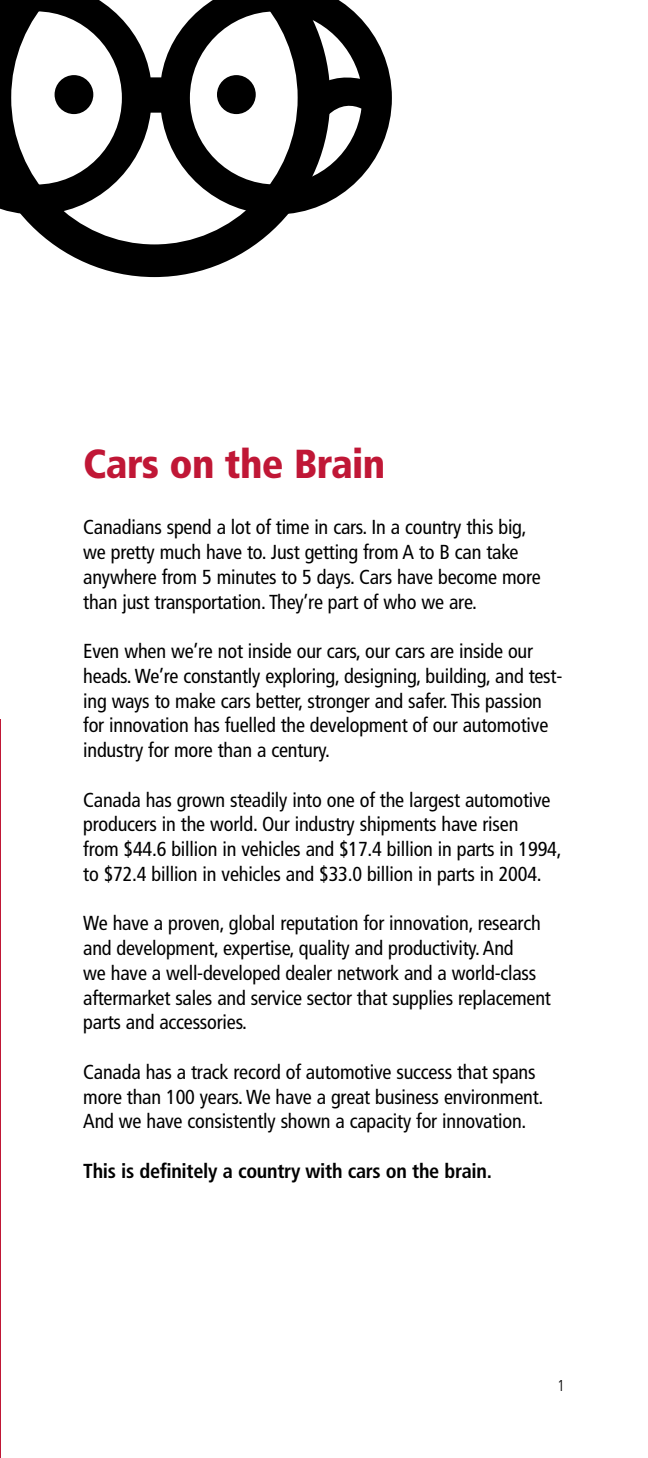
<style>
.page{position:relative;width:648px;height:1458px;background:#fff}
.page>*{position:absolute;margin:0;border:0;box-sizing:border-box;transform-origin:0 0}
.Red_Section_Heads{font:900 condensed 40.5px "Frutiger";letter-spacing:-.015em;color:#c01736}
.Reg_Text{font:condensed 20.25px/24.8px "Frutiger";letter-spacing:-.01em;color:#000}
.Reg_Text-2{font:700 condensed 20.25px "Frutiger";letter-spacing:-.015em;color:#000}
.t1{font:300 condensed 15.75px "Frutiger";color:#000}
</style>
<div class="page">
<hr style="left:0;top:719px;width:1px;height:739px;background:#c01736">
<svg style="left:21px;top:214px;width:267px;height:63px"></svg>
<svg style="left:0;top:0;width:392px;height:214px"></svg>
<div style="left:55px;top:75px;width:38px;height:39px;background:#000;border-radius:50%"></div>
<div style="left:217px;top:75px;width:39px;height:39px;background:#000;border-radius:50%"></div>
<p class="Red_Section_Heads" style="left:83px;top:440px;width:304px">Cars on the Brain</p>
<p class="Reg_Text" style="left:83px;top:515px;width:459px">Canadians spend a lot of time in cars. In a country this big, we pretty much have to. Just getting from A to B can take anywhere from 5 minutes to 5 days. Cars have become more than just transportation. They’re part of who we are.</p>
<p class="Reg_Text" style="left:83px;top:639px;width:481px">Even when we’re not inside our cars, our cars are inside our heads. We’re constantly exploring, designing, building, and test&shy;ing ways to make cars better, stronger and safer. This passion for innovation has fuelled the development of our automotive industry for more than a century.</p>
<p class="Reg_Text" style="left:83px;top:787px;width:480px">Canada has grown steadily into one of the largest automotive producers in the world. Our industry shipments have risen<br>from $44.6 billion in vehicles and $17.4 billion in parts in 1994, to $72.4 billion in vehicles and $33.0 billion in parts in 2004.</p>
<p class="Reg_Text" style="left:83px;top:911px;width:469px">We have a proven, global reputation for innovation, research and development, expertise, quality and productivity. And<br>we have a well-developed dealer network and a world-class aftermarket sales and service sector that supplies replacement parts and accessories.</p>
<p class="Reg_Text" style="left:83px;top:1060px;width:462px">Canada has a track record of automotive success that spans more than 100 years. We have a great business environment.<br>And we have consistently shown a capacity for innovation.</p>
<p class="Reg_Text-2" style="left:83px;top:1159px;width:410px">This is definitely a country with cars on the brain.</p>
<p class="t1" style="left:557px;top:1377px;width:9px">1</p>
</div>
